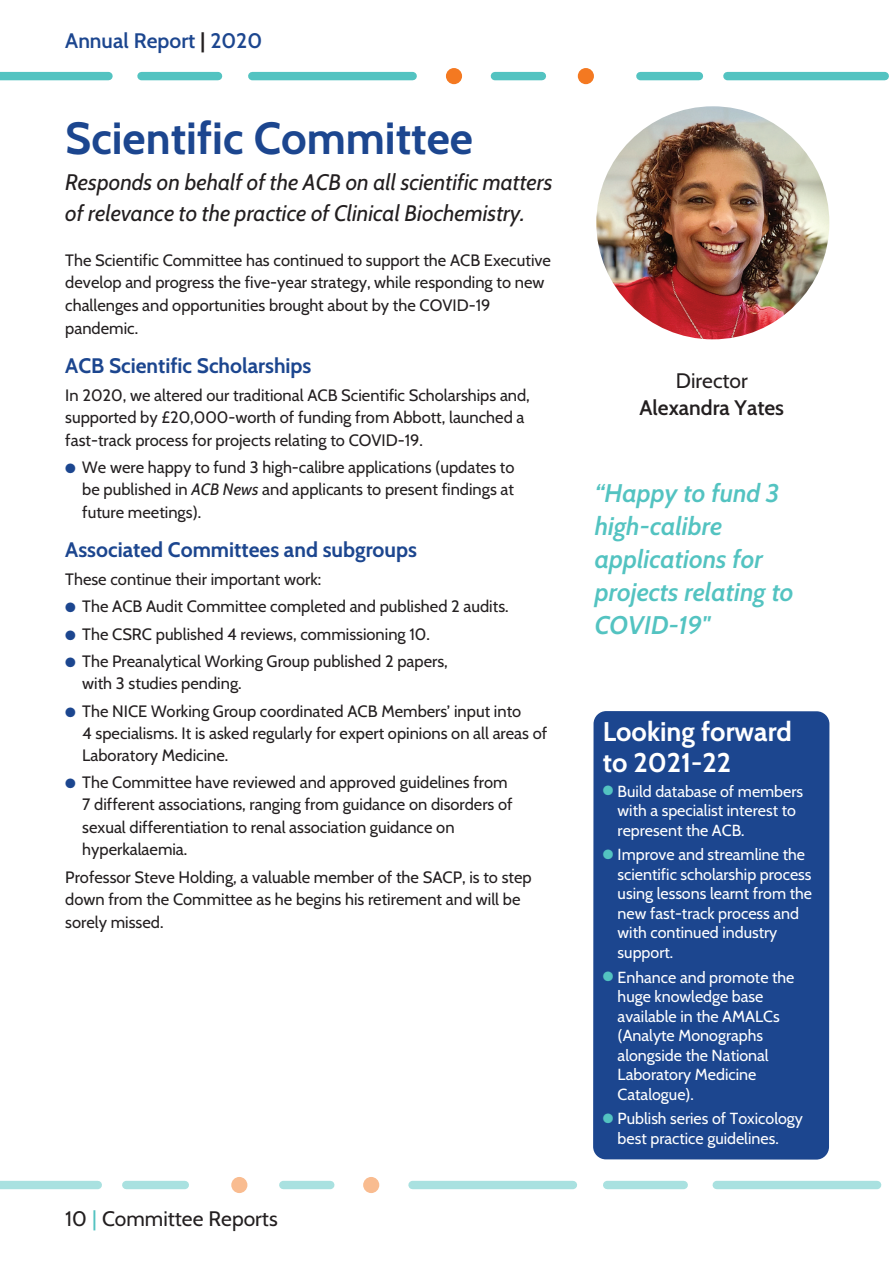
<style>
.page{position:relative;width:893px;height:1263px;background:#fff}
.page>*{position:absolute;margin:0;border:0;box-sizing:border-box;transform-origin:0 0}
.t1{font:700 45px "Cabin";color:#1c468f}
.t2{font:700 27px/30.9px "Cabin";color:#fff}
.t3{font:italic 600 25.5px/33px "Cabin";color:#53c3c1}
.t4{font:italic 22.5px/31.5px "Cabin";color:#231f20}
.t5{font:700 21px "Cabin";color:#1c468f}
.t6{font:21px "Cabin";color:#231f20}
.t7{font:600 21px "Cabin";color:#1c468f}
.t8{font:600 21px "Cabin";color:#231f20}
.t9{font:16.5px/22.2px "Cabin";color:#231f20}
.t10{font:16.05px/19.5px "Cabin";color:#fff}
.s1{color:#231f20}
.s2{color:#1c468f}
.s3{font-style:italic}
.s4{color:#53c3c1}
</style>
<div class="page">
<div style="left:593px;top:711px;width:236px;height:448px;background:#1c468f;border-radius:13px"></div>
<img style="left:596px;top:106px;width:233px;height:233px;border-radius:50%">
<div style="left:640px;top:72px;width:59px;height:8px;background:#53c3c1"></div>
<div style="left:727px;top:72px;width:158px;height:8px;background:#53c3c1"></div>
<div style="left:141px;top:72px;width:77px;height:8px;background:#53c3c1"></div>
<div style="left:252px;top:72px;width:161px;height:8px;background:#53c3c1"></div>
<div style="left:0;top:72px;width:108px;height:8px;background:#53c3c1"></div>
<div style="left:578px;top:68px;width:16px;height:16px;background:#f47921;border-radius:50%"></div>
<div style="left:446px;top:68px;width:16px;height:16px;background:#f47921;border-radius:50%"></div>
<div style="left:495px;top:72px;width:47px;height:8px;background:#53c3c1"></div>
<div style="left:126px;top:1181px;width:59px;height:8px;background:#a9e1e0"></div>
<div style="left:0;top:1181px;width:98px;height:8px;background:#a9e1e0"></div>
<div style="left:607px;top:1181px;width:77px;height:8px;background:#a9e1e0"></div>
<div style="left:413px;top:1181px;width:160px;height:8px;background:#a9e1e0"></div>
<div style="left:717px;top:1181px;width:160px;height:8px;background:#a9e1e0"></div>
<div style="left:231px;top:1177px;width:16px;height:16px;background:#f9bc90;border-radius:50%"></div>
<svg style="left:363px;top:1177px;width:16px;height:16px"></svg>
<div style="left:283px;top:1181px;width:47px;height:8px;background:#a9e1e0"></div>
<p class="t7" style="left:65px;top:28px;width:198px">Annual Report <span class="s1">|</span> 2020</p>
<h1 class="t1" style="left:65px;top:112px;width:409px">Scientific Committee</h1>
<h3 class="t4" style="left:65px;top:166px;width:489px">Responds on behalf of the ACB on all scientific matters of relevance to the practice of Clinical Biochemistry.</h3>
<p class="t9" style="left:65px;top:249px;width:487px">The Scientific Committee has continued to support the ACB Executive develop and progress the five-year strategy, while responding to new challenges and opportunities brought about by the COVID-19 pandemic.</p>
<p class="t5" style="left:65px;top:354px;width:248px">ACB Scientific Scholarships</p>
<p class="t9" style="left:65px;top:384px;width:466px">In 2020, we altered our traditional ACB Scientific Scholarships and, supported by £20,000-worth of funding from Abbott, launched a fast-track process for projects relating to COVID-19.</p>
<p class="t9" style="left:82px;top:456px;width:434px;text-align:justify;text-indent:-17px"><span class="s2">●</span> We were happy to fund 3 high-calibre applications (updates to be published in <span class="s3">ACB News</span> and applicants to present findings at future meetings).</p>
<p class="t5" style="left:65px;top:538px;width:353px">Associated Committees and subgroups</p>
<p class="t9" style="left:65px;top:568px;width:257px">These continue their important work:</p>
<p class="t9" style="left:65px;top:595px;width:445px"><span class="s2">●</span> The ACB Audit Committee completed and published 2 audits.</p>
<p class="t9" style="left:65px;top:623px;width:366px"><span class="s2">●</span> The CSRC published 4 reviews, commissioning 10.</p>
<p class="t9" style="left:82px;top:650px;width:367px;text-indent:-17px"><span class="s2">●</span> The Preanalytical Working Group published 2 papers, with 3 studies pending.</p>
<p class="t9" style="left:82px;top:700px;width:466px;text-indent:-17px"><span class="s2">●</span> The NICE Working Group coordinated ACB Members’ input into<br>4 specialisms. It is asked regularly for expert opinions on all areas of<br>Laboratory Medicine.</p>
<p class="t9" style="left:82px;top:771px;width:432px;text-indent:-17px"><span class="s2">●</span> The Committee have reviewed and approved guidelines from 7 different associations, ranging from guidance on disorders of sexual differentiation to renal association guidance on hyperkalaemia.</p>
<p class="t9" style="left:65px;top:865px;width:468px">Professor Steve Holding, a valuable member of the SACP, is to step down from the Committee as he begins his retirement and will be sorely missed.</p>
<p class="t6" style="left:65px;top:1206px;width:214px">10 <span class="s4">|</span> Committee Reports</p>
<p class="t6" style="left:676px;top:368px;width:73px">Director</p>
<p class="t8" style="left:640px;top:395px;width:146px">Alexandra Yates</p>
<h3 class="t3" style="left:595px;top:477px;width:200px">“Happy to fund 3 high-calibre applications for projects relating to<br>COVID-19"</h3>
<h2 class="t2" style="left:603px;top:716px;width:191px">Looking forward to 2021-22</h2>
<p class="t10" style="left:618px;top:781px;width:187px;text-indent:-15px"><span class="s4">●</span> Build database of members with a specialist interest to represent the ACB.</p>
<p class="t10" style="left:618px;top:845px;width:196px;text-indent:-15px"><span class="s4">●</span> Improve and streamline the scientific scholarship process using lessons learnt from the new fast-track process and with continued industry support.</p>
<p class="t10" style="left:618px;top:967px;width:178px;text-indent:-15px"><span class="s4">●</span> Enhance and promote the huge knowledge base available in the AMALCs (Analyte Monographs alongside the National<br>Laboratory Medicine<br>Catalogue).</p>
<p class="t10" style="left:603px;top:1109px;width:202px;text-align:center"><span class="s4">●</span> Publish series of Toxicology best practice guidelines.</p>
</div>
